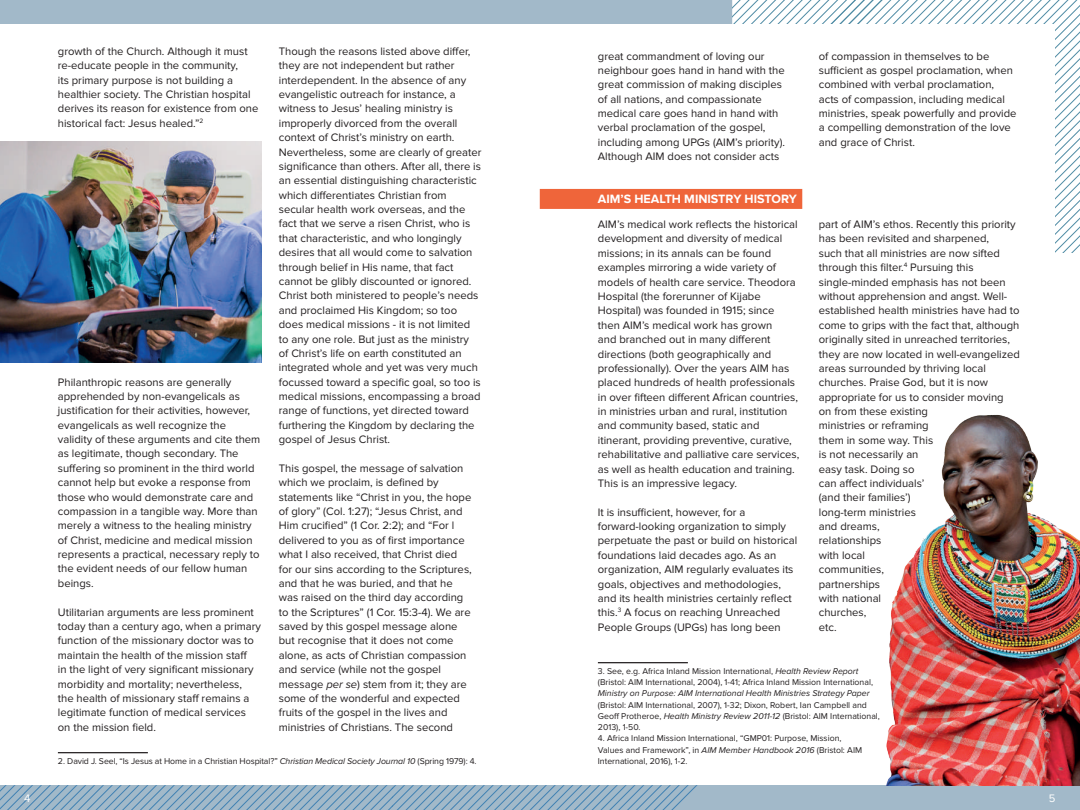
<style>
.page{position:relative;width:1080px;height:810px;background:#fff}
.page>*{position:absolute;margin:0;border:0;box-sizing:border-box;transform-origin:0 0}
.t1{font:700 12.5px "Proxima Nova";color:#fff}
.t2{font:11.25px/14.4px "Proxima Nova";color:#231f20}
.t3{font:11.25px "Proxima Nova";color:#fff}
.t4{font:8.75px/11.2px "Proxima Nova";color:#231f20}
.t5{font:italic 8.75px "Proxima Nova";color:#231f20}
.s1{font-style:italic}
</style>
<div class="page">
<div style="left:0;top:0;width:732px;height:24px;background:#a2b9c9"></div>
<svg style="left:732px;top:0;width:348px;height:96px"></svg>
<svg style="left:1055px;top:96px;width:25px;height:156px"></svg>
<div style="left:0;top:25px;width:1055px;height:760px;background:#fff"></div>
<svg style="left:0;top:785px;width:1080px;height:25px;background:#98b2c5"></svg>
<hr style="left:58px;top:752px;width:90px;height:1px;background:#231f20">
<img style="left:0;top:142px;width:261px;height:221px">
<hr style="left:598px;top:662px;width:90px;height:1px;background:#231f20">
<div style="left:540px;top:189px;width:262px;height:20px;background:#ef653a"></div>
<img style="left:886px;top:414px;width:194px;height:371px">
<p class="t2" style="left:58px;top:44px;width:202px">growth of the Church. Although it must re-educate people in the community,<br>its primary purpose is not building a healthier society. The Christian hospital derives its reason for existence from one historical fact: Jesus healed.”<sup>2</sup></p>
<p class="t2" style="left:279px;top:44px;width:204px">Though the reasons listed above differ, they are not independent but rather interdependent. In the absence of any evangelistic outreach for instance, a witness to Jesus’ healing ministry is improperly divorced from the overall context of Christ’s ministry on earth.<br>Nevertheless, some are clearly of greater significance than others. After all, there is an essential distinguishing characteristic which differentiates Christian from secular health work overseas, and the fact that we serve a risen Christ, who is that characteristic, and who longingly desires that all would come to salvation through belief in His name, that fact cannot be glibly discounted or ignored.<br>Christ both ministered to people’s needs and proclaimed His Kingdom; so too does medical missions - it is not limited to any one role. But just as the ministry<br>of Christ’s life on earth constituted an integrated whole and yet was very much focussed toward a specific goal, so too is medical missions, encompassing a broad range of functions, yet directed toward furthering the Kingdom by declaring the gospel of Jesus Christ.</p>
<p class="t2" style="left:279px;top:461px;width:194px">This gospel, the message of salvation which we proclaim, is defined by statements like “Christ in you, the hope of glory” (Col. 1:27); “Jesus Christ, and Him crucified” (1 Cor. 2:2); and “For l delivered to you as of first importance what I also received, that Christ died for our sins according to the Scriptures, and that he was buried, and that he was raised on the third day according to the Scriptures” (1 Cor. 15:3-4). We are saved by this gospel message alone but recognise that it does not come alone, as acts of Christian compassion and service (while not the gospel message <span class="s1">per se</span>) stem from it; they are some of the wonderful and expected fruits of the gospel in the lives and ministries of Christians. The second</p>
<p class="t2" style="left:58px;top:375px;width:204px">Philanthropic reasons are generally apprehended by non-evangelicals as justification for their activities, however, evangelicals as well recognize the validity of these arguments and cite them as legitimate, though secondary. The suffering so prominent in the third world cannot help but evoke a response from those who would demonstrate care and compassion in a tangible way. More than merely a witness to the healing ministry of Christ, medicine and medical mission represents a practical, necessary reply to the evident needs of our fellow human beings.</p>
<p class="t2" style="left:58px;top:605px;width:205px">Utilitarian arguments are less prominent today than a century ago, when a primary function of the missionary doctor was to maintain the health of the mission staff<br>in the light of very significant missionary morbidity and mortality; nevertheless,<br>the health of missionary staff remains a legitimate function of medical services on the mission field.</p>
<p class="t4" style="left:58px;top:756px;width:420px">2. David J. Seel, “Is Jesus at Home in a Christian Hospital?” <span class="s1">Christian Medical Society Journal 10</span> (Spring 1979): 4.</p>
<p class="t2" style="left:598px;top:49px;width:189px">great commandment of loving our neighbour goes hand in hand with the great commission of making disciples of all nations, and compassionate medical care goes hand in hand with verbal proclamation of the gospel, including among UPGs (AIM’s priority).<br>Although AIM does not consider acts</p>
<p class="t1" style="left:598px;top:192px;width:201px">AIM’S HEALTH MINISTRY HISTORY</p>
<p class="t2" style="left:598px;top:217px;width:203px">AIM’s medical work reflects the historical development and diversity of medical missions; in its annals can be found examples mirroring a wide variety of models of health care service. Theodora Hospital (the forerunner of Kijabe Hospital) was founded in 1915; since<br>then AIM’s medical work has grown<br>and branched out in many different directions (both geographically and professionally). Over the years AIM has placed hundreds of health professionals in over fifteen different African countries, in ministries urban and rural, institution and community based, static and itinerant, providing preventive, curative, rehabilitative and palliative care services, as well as health education and training.<br>This is an impressive legacy.</p>
<p class="t2" style="left:598px;top:505px;width:201px">It is insufficient, however, for a forward-looking organization to simply perpetuate the past or build on historical foundations laid decades ago. As an organization, AIM regularly evaluates its goals, objectives and methodologies, and its health ministries certainly reflect this.<sup>3</sup> A focus on reaching Unreached People Groups (UPGs) has long been</p>
<p class="t2" style="left:819px;top:49px;width:199px">of compassion in themselves to be sufficient as gospel proclamation, when combined with verbal proclamation, acts of compassion, including medical ministries, speak powerfully and provide a compelling demonstration of the love and grace of Christ.</p>
<p class="t2" style="left:819px;top:217px;width:203px">part of AIM’s ethos. Recently this priority has been revisited and sharpened,<br>such that all ministries are now sifted through this filter.<sup>4</sup> Pursuing this single-minded emphasis has not been without apprehension and angst. Well&shy;established health ministries have had to come to grips with the fact that, although originally sited in unreached territories, they are now located in well-evangelized areas surrounded by thriving local churches. Praise God, but it is now appropriate for us to consider moving<br>on from these existing<br>ministries or reframing<br>them in some way. This<br>is not necessarily an<br>easy task. Doing so<br>can affect individuals’<br>(and their families’)<br>long-term ministries<br>and dreams,<br>relationships<br>with local<br>communities,<br>partnerships<br>with national<br>churches,<br>etc.</p>
<p class="t4" style="left:598px;top:666px;width:277px">3. See, e.g. Africa Inland Mission International, <span class="s1">Health Review Report </span>(Bristol: AIM International, 2004), 1-41; Africa Inland Mission International,</p>
<p class="t5" style="left:598px;top:689px;width:273px">Ministry on Purpose: AIM International Health Ministries Strategy Paper</p>
<p class="t4" style="left:598px;top:699px;width:284px">(Bristol: AIM International, 2007), 1-32; Dixon, Robert, Ian Campbell and<br>Geoff Protheroe, <span class="s1">Health Ministry Review 2011-12</span> (Bristol: AIM International,<br>2013), 1-50.</p>
<p class="t4" style="left:598px;top:733px;width:266px">4. Africa Inland Mission International, “GMP01: Purpose, Mission,<br>Values and Framework”, in <span class="s1">AIM Member Handbook 2016</span> (Bristol: AIM<br>International, 2016), 1-2.</p>
<p class="t3" style="left:24px;top:792px;width:8px">4</p>
<p class="t3" style="left:1049px;top:792px;width:8px">5</p>
</div>
